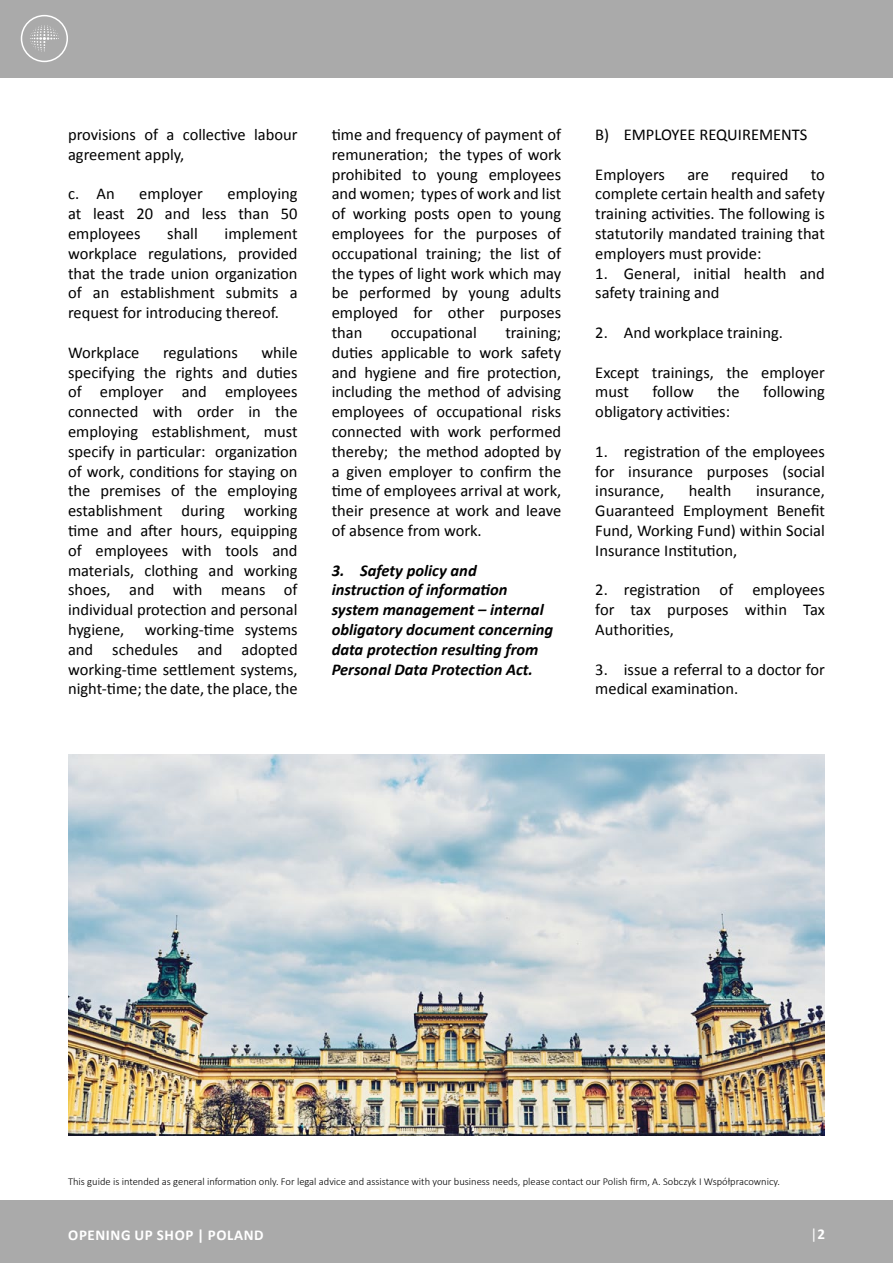
<style>
.page{position:relative;width:893px;height:1263px;background:#fff}
.page>*{position:absolute;margin:0;border:0;box-sizing:border-box;transform-origin:0 0}
.t1{font:16.5px/19.8px "Calibri";color:#000;text-align:justify}
.t2{font:italic 700 16.5px/19.8px "Calibri";color:#000}
.t3{font:700 15px "Calibri";letter-spacing:.04em;color:#fff}
.t4{font:15px "Calibri";color:#fff}
.t5{font:300 10.5px "Calibri";color:#000}
.s1{font-weight:700}
</style>
<div class="page">
<div style="left:0;top:0;width:893px;height:77px;background:#aaa"></div>
<div style="left:0;top:1200px;width:893px;height:63px;background:#aaa"></div>
<div style="left:21px;top:15px;width:47px;height:47px;border:2px solid #fff;border-radius:50%"></div>
<svg style="left:30px;top:25px;width:29px;height:27px"></svg>
<img style="left:68px;top:755px;width:757px;height:380px">
<p class="t1" style="left:68px;top:125px;width:231px">provisions of a collective labour agreement apply,</p>
<p class="t1" style="left:68px;top:184px;width:48px">c. An</p>
<p class="t1" style="left:139px;top:184px;width:65px">employer</p>
<p class="t1" style="left:68px;top:184px;width:231px;text-indent:159px">employing at least 20 and less than 50 employees</p>
<p class="t1" style="left:68px;top:224px;width:231px;text-indent:157px">implement workplace regulations, provided that the trade union organization of an establishment submits a request for introducing thereof.</p>
<p class="t1" style="left:68px;top:342px;width:73px">Workplace</p>
<p class="t1" style="left:163px;top:342px;width:76px">regulations</p>
<p class="t1" style="left:167px;top:224px;width:32px">shall</p>
<p class="t1" style="left:68px;top:342px;width:231px;text-indent:193px">while specifying the rights and duties of employer and employees connected with order in the employing establishment, must specify in particular: organization of work, conditions for staying on the premises of the employing establishment during working time and after hours, equipping of employees with tools and materials, clothing and working shoes, and with means of individual protection and personal hygiene, working-time systems and schedules and adopted working-time settlement systems, night-time; the date, the place, the</p>
<p class="t1" style="left:332px;top:125px;width:231px">time and frequency of payment of remuneration; the types of work prohibited to young employees and women; types of work and list of working posts open to young employees for the purposes of occupational training; the list of the types of light work which may be performed by young adults employed for other purposes than</p>
<p class="t1" style="left:391px;top:323px;width:87px">occupational</p>
<p class="t1" style="left:332px;top:323px;width:231px;text-indent:174px">training; duties applicable to work safety and hygiene and fire protection, including the method of advising employees of occupational risks connected with work performed thereby; the method adopted by a given employer to confirm the time of employees arrival at work, their presence at work and leave of absence from work.</p>
<p class="t2" style="left:332px;top:560px;width:223px">3. Safety policy and instruction of information system management – internal obligatory document concerning data protection resulting from<br>Personal Data Protection Act.</p>
<p class="t1" style="left:595px;top:125px;width:214px">B) EMPLOYEE REQUIREMENTS</p>
<p class="t1" style="left:595px;top:164px;width:71px">Employers</p>
<p class="t1" style="left:687px;top:164px;width:23px">are</p>
<p class="t1" style="left:731px;top:164px;width:59px">required</p>
<p class="t1" style="left:595px;top:164px;width:231px;text-indent:216px">to complete certain health and safety training activities. The following is statutorily mandated training that employers must provide:</p>
<p class="t1" style="left:595px;top:263px;width:231px">1. General, initial health and safety training and</p>
<p class="t1" style="left:595px;top:323px;width:189px">2. And workplace training.</p>
<p class="t1" style="left:595px;top:362px;width:231px">Except trainings, the employer must</p>
<p class="t1" style="left:652px;top:382px;width:43px">follow</p>
<p class="t1" style="left:717px;top:382px;width:24px">the</p>
<p class="t1" style="left:763px;top:382px;width:63px">following</p>
<p class="t1" style="left:595px;top:402px;width:136px">obligatory activities:</p>
<p class="t1" style="left:595px;top:441px;width:231px">1. registration of the employees for insurance purposes (social insurance,</p>
<p class="t1" style="left:689px;top:481px;width:44px">health</p>
<p class="t1" style="left:595px;top:481px;width:231px;text-indent:161px">insurance, Guaranteed Employment Benefit Fund, Working Fund) within Social Insurance Institution,</p>
<p class="t1" style="left:595px;top:580px;width:231px">2. registration of employees for tax purposes within Tax Authorities,</p>
<p class="t1" style="left:595px;top:659px;width:231px">3. issue a referral to a doctor for medical examination.</p>
<p class="t5" style="left:68px;top:1175px;width:713px">This guide is intended as general information only. For legal advice and assistance with your business needs, please contact our Polish firm, A. Sobczyk I Współpracownicy.</p>
<p class="t3" style="left:68px;top:1225px;width:177px">OPENING UP SHOP | POLAND</p>
<p class="t4" style="left:810px;top:1224px;width:16px">|<span class="s1">2</span></p>
</div>
